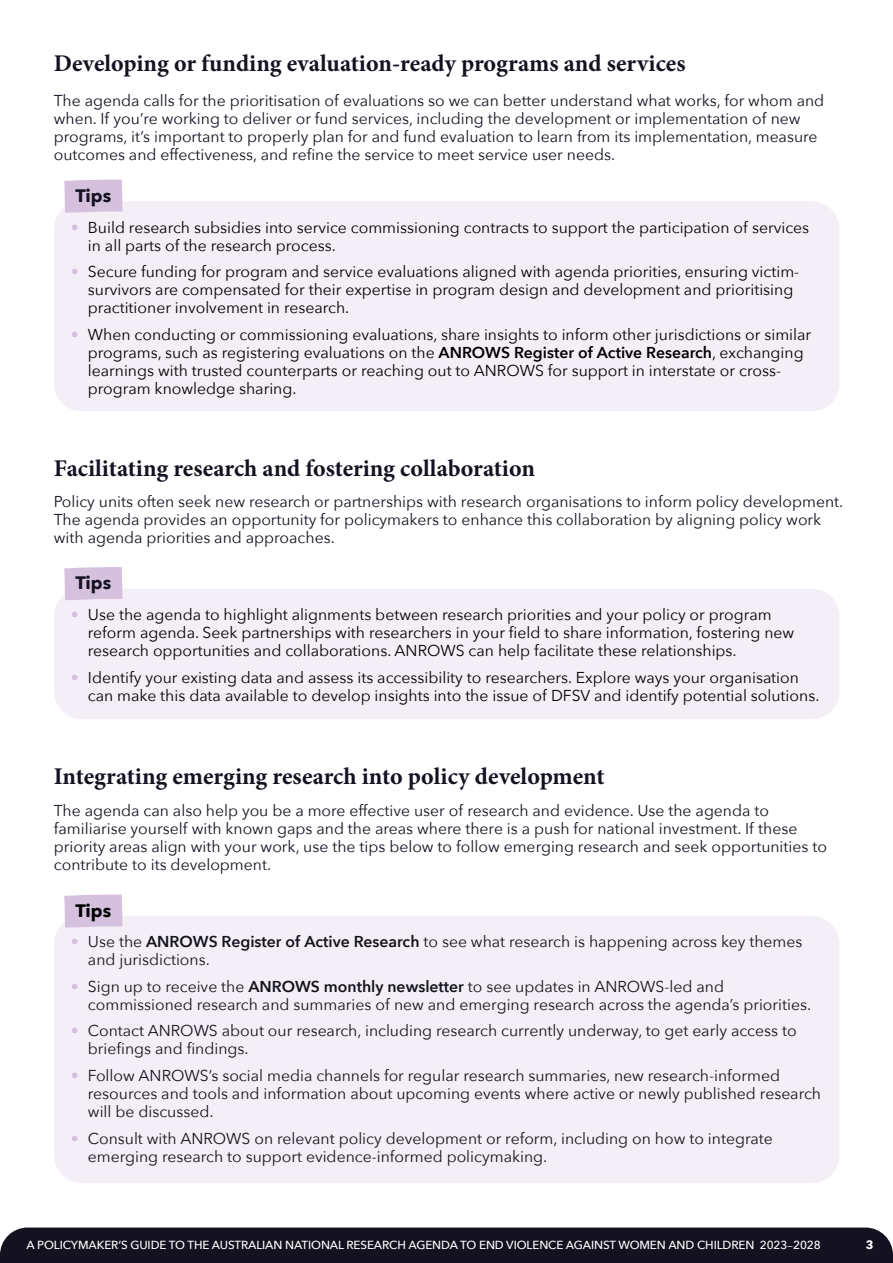
<style>
.page{position:relative;width:893px;height:1263px;background:#fff}
.page>*{position:absolute;margin:0;border:0;box-sizing:border-box;transform-origin:0 0}
.t1{font:700 24px "Minion Pro";color:#141221}
.t2{font:700 18px "Avenir Next";color:#141221}
.t3{font:700 18px "Avenir Next";color:#000}
.t4{font:15.75px/18px "Avenir Next";color:#141221}
.t5{font:15.75px/18px "Avenir Next";color:#000}
.t6{font:700 12px "Avenir Next";color:#fff}
.t7{font:500 11.7px "Avenir Next";letter-spacing:-.01em;color:#fff}
.s1{color:#d5c1de}
.s2{font-weight:600}
.s3{font-family:"Minion Pro"}
</style>
<div class="page">
<div style="left:0;top:1227px;width:893px;height:36px;background:#141221"></div>
<svg style="left:64px;top:180px;width:59px;height:26px"></svg>
<svg style="left:64px;top:894px;width:59px;height:27px"></svg>
<div style="left:54px;top:201px;width:785px;height:210px;background:#f4eff6;border-radius:27px"></div>
<div style="left:54px;top:916px;width:785px;height:267px;background:#f4eff6;border-radius:27px"></div>
<svg style="left:64px;top:567px;width:59px;height:28px"></svg>
<div style="left:54px;top:589px;width:785px;height:130px;background:#f4eff6;border-radius:27px"></div>
<h1 class="t1" style="left:54px;top:47px;width:633px">Developing or funding evaluation-ready programs and services</h1>
<p class="t4" style="left:54px;top:90px;width:772px">The agenda calls for the prioritisation of evaluations so we can better understand what works, for whom and when. If you’re working to deliver or fund services, including the development or implementation of new programs, it’s important to properly plan for and fund evaluation to learn from its implementation, measure outcomes and effectiveness, and refine the service to meet service user needs.</p>
<p class="t2" style="left:75px;top:180px;width:37px">Tips</p>
<p class="t5" style="left:88px;top:217px;width:723px;text-indent:-17px"><span class="s1">•</span> Build research subsidies into service commissioning contracts to support the participation of services in all parts of the research process.</p>
<p class="t5" style="left:88px;top:262px;width:713px;text-indent:-17px"><span class="s1">•</span> Secure funding for program and service evaluations aligned with agenda priorities, ensuring victim&shy;survivors are compensated for their expertise in program design and development and prioritising practitioner involvement in research.</p>
<p class="t5" style="left:88px;top:324px;width:725px;text-indent:-17px"><span class="s1">•</span> When conducting or commissioning evaluations, share insights to inform other jurisdictions or similar programs, such as registering evaluations on the <span class="s2">ANROWS Register of Active Research</span>, exchanging learnings with trusted counterparts or reaching out to ANROWS for support in interstate or cross&shy;program knowledge sharing.</p>
<h1 class="t1" style="left:54px;top:451px;width:483px">Facilitating research and fostering collaboration</h1>
<p class="t4" style="left:54px;top:492px;width:791px">Policy units often seek new research or partnerships with research organisations to inform policy development.<br>The agenda provides an opportunity for policymakers to enhance this collaboration by aligning policy work with agenda priorities and approaches.</p>
<p class="t2" style="left:75px;top:567px;width:37px">Tips</p>
<p class="t5" style="left:88px;top:605px;width:708px;text-indent:-17px"><span class="s1">•</span> Use the agenda to highlight alignments between research priorities and your policy or program reform agenda. Seek partnerships with researchers in your field to share information, fostering new research opportunities and collaborations. ANROWS can help facilitate these relationships.</p>
<p class="t5" style="left:88px;top:667px;width:733px;text-indent:-17px"><span class="s1">•</span> Identify your existing data and assess its accessibility to researchers. Explore ways your organisation can make this data available to develop insights into the issue of DFSV and identify potential solutions.</p>
<h1 class="t1" style="left:54px;top:759px;width:552px">Integrating emerging research into policy development</h1>
<p class="t4" style="left:54px;top:801px;width:775px">The agenda can also help you be a more effective user of research and evidence. Use the agenda to familiarise yourself with known gaps and the areas where there is a push for national investment. If these priority areas align with your work, use the tips below to follow emerging research and seek opportunities to contribute to its development.</p>
<p class="t3" style="left:75px;top:895px;width:37px">Tips</p>
<p class="t4" style="left:88px;top:932px;width:716px;text-indent:-17px"><span class="s1">•</span> Use the <span class="s2">ANROWS Register of Active Research</span> to see what research is happening across key themes and jurisdictions.</p>
<p class="t4" style="left:88px;top:977px;width:725px;text-indent:-17px"><span class="s1">•</span> Sign up to receive the <span class="s2">ANROWS monthly newsletter</span> to see updates in ANROWS-led and commissioned research and summaries of new and emerging research across the agenda’s priorities.</p>
<p class="t4" style="left:88px;top:1021px;width:710px;text-indent:-17px"><span class="s1">•</span> Contact ANROWS about our research, including research currently underway, to get early access to briefings and findings.</p>
<p class="t4" style="left:88px;top:1066px;width:735px;text-indent:-17px"><span class="s1">•</span> Follow ANROWS’s social media channels for regular research summaries, new research-informed resources and tools and information about upcoming events where active or newly published research will be discussed.</p>
<p class="t4" style="left:88px;top:1128px;width:686px;text-indent:-17px"><span class="s1">•</span> Consult with ANROWS on relevant policy development or reform, including on how to integrate emerging research to support evidence-informed policymaking.</p>
<p class="t7" style="left:27px;top:1235px;width:796px">A POLICYMAKER’S GUIDE TO THE AUSTRALIAN NATIONAL RESEARCH AGENDA TO END VIOLENCE AGAINST WOMEN AND CHILDREN 2023<span class="s3">–</span>2028</p>
<p class="t6" style="left:866px;top:1234px;width:9px">3</p>
</div>
